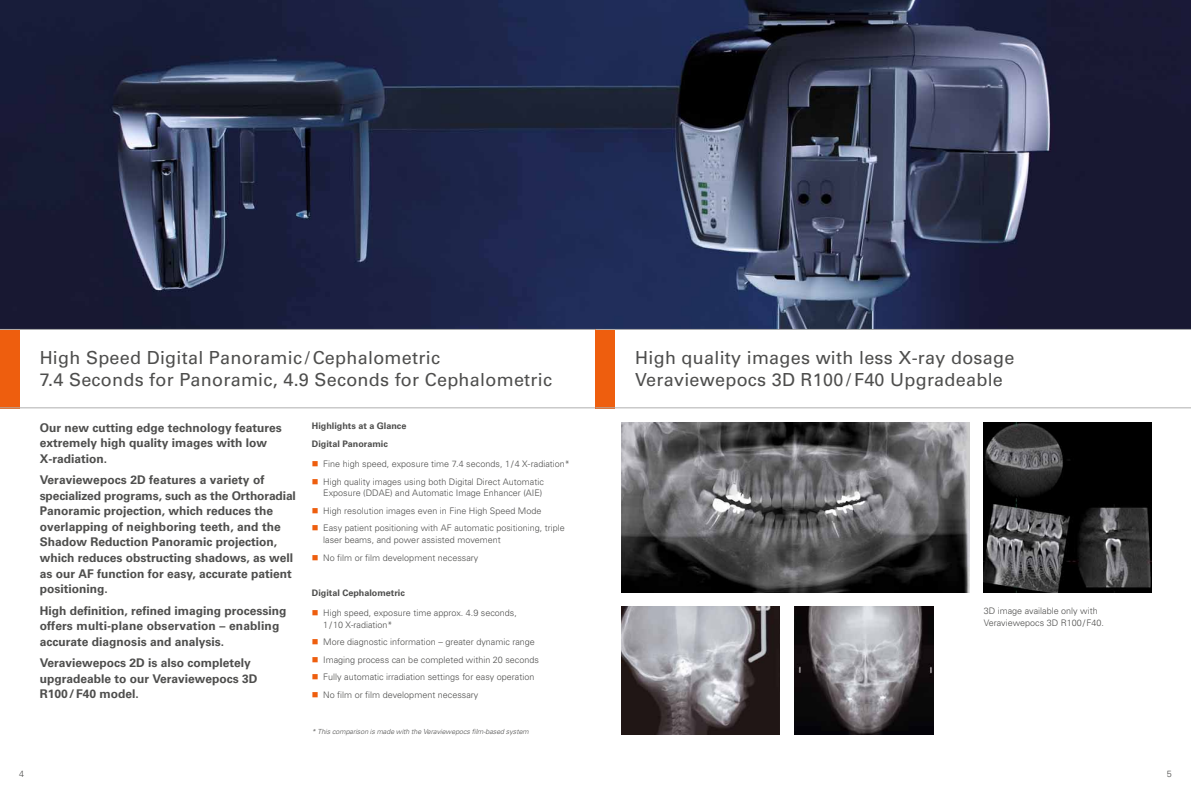
<style>
.page{position:relative;width:1191px;height:794px;background:#fff}
.page>*{position:absolute;margin:0;border:0;box-sizing:border-box;transform-origin:0 0}
.t1{font:18px/22px "Univers";letter-spacing:.015em;color:#4e4e4d}
.t2{font:700 12px/15.6px "Univers";color:#4e4e4d}
.t3{font:300 9px/11.7px "Univers";color:#4e4e4d}
.t4{font:700 9px/17.5px "Univers";color:#4e4e4d}
.t5{font:italic 300 7px "Univers";color:#4e4e4d}
.s1{color:#ee5e0e}
</style>
<div class="page">
<img style="left:0;top:0;width:1191px;height:329px">
<img style="left:621px;top:422px;width:348px;height:170px">
<img style="left:983px;top:422px;width:168px;height:170px">
<img style="left:621px;top:607px;width:159px;height:127px">
<img style="left:794px;top:607px;width:140px;height:127px">
<div style="left:0;top:329px;width:20px;height:79px;background:#ee5e0e"></div>
<hr style="left:0;top:407px;width:595px;height:1px;background:#afb0b0">
<hr style="left:0;top:329px;width:595px;height:1px;background:#afb0b0">
<div style="left:595px;top:329px;width:20px;height:79px;background:#ee5e0e"></div>
<hr style="left:595px;top:407px;width:596px;height:1px;background:#afb0b0">
<hr style="left:595px;top:329px;width:596px;height:1px;background:#afb0b0">
<h1 class="t1" style="left:40px;top:348px;width:514px">High Speed Digital Panoramic / Cephalometric<br>7.4 Seconds for Panoramic, 4.9 Seconds for Cephalometric</h1>
<h1 class="t1" style="left:635px;top:348px;width:381px">High quality images with less X-ray dosage<br>Veraviewepocs 3D R100 / F40 Upgradeable</h1>
<h2 class="t2" style="left:40px;top:420px;width:244px">Our new cutting edge technology features extremely high quality images with low<br>X-radiation.</h2>
<p class="t2" style="left:40px;top:473px;width:258px">Veraviewepocs 2D features a variety of specialized programs, such as the Orthoradial Panoramic projection, which reduces the overlapping of neighboring teeth, and the Shadow Reduction Panoramic projection, which reduces obstructing shadows, as well as our AF function for easy, accurate patient positioning.</p>
<h2 class="t2" style="left:40px;top:603px;width:248px">High definition, refined imaging processing offers multi-plane observation – enabling accurate diagnosis and analysis.</h2>
<h2 class="t2" style="left:40px;top:656px;width:219px">Veraviewepocs 2D is also completely upgradeable to our Veraviewepocs 3D<br>R100 / F40 model.</h2>
<p class="t4" style="left:312px;top:418px;width:96px">Highlights at a Glance<br>Digital Panoramic</p>
<p class="t3" style="left:312px;top:459px;width:259px"><span class="s1">■</span> Fine high speed, exposure time 7.4 seconds, 1 / 4 X-radiation*</p>
<p class="t3" style="left:312px;top:476px;width:233px;text-align:right"><span class="s1">■</span> High quality images using both Digital Direct Automatic<br>Exposure (DDAE) and Automatic Image Enhancer (AIE)</p>
<p class="t3" style="left:312px;top:505px;width:231px"><span class="s1">■</span> High resolution images even in Fine High Speed Mode</p>
<p class="t3" style="left:323px;top:523px;width:243px;text-indent:-11px"><span class="s1">■</span> Easy patient positioning with AF automatic positioning, triple laser beams, and power assisted movement</p>
<p class="t3" style="left:312px;top:552px;width:168px"><span class="s1">■</span> No film or film development necessary</p>
<p class="t4" style="left:312px;top:584px;width:95px">Digital Cephalometric</p>
<p class="t3" style="left:323px;top:608px;width:195px;text-indent:-11px"><span class="s1">■</span> High speed, exposure time approx. 4.9 seconds,<br>1 / 10 X-radiation*</p>
<p class="t3" style="left:312px;top:637px;width:224px"><span class="s1">■</span> More diagnostic information – greater dynamic range</p>
<p class="t3" style="left:312px;top:654px;width:228px"><span class="s1">■</span> Imaging process can be completed within 20 seconds</p>
<p class="t3" style="left:312px;top:672px;width:224px"><span class="s1">■</span> Fully automatic irradiation settings for easy operation</p>
<p class="t3" style="left:312px;top:689px;width:168px"><span class="s1">■</span> No film or film development necessary</p>
<p class="t5" style="left:312px;top:729px;width:218px">* This comparison is made with the Veraviewepocs film-based system</p>
<p class="t3" style="left:983px;top:605px;width:122px">3D image available only with<br>Veraviewepocs 3D R100 / F40.</p>
<p class="t3" style="left:19px;top:769px;width:7px">4</p>
<p class="t3" style="left:1166px;top:769px;width:7px">5</p>
</div>
